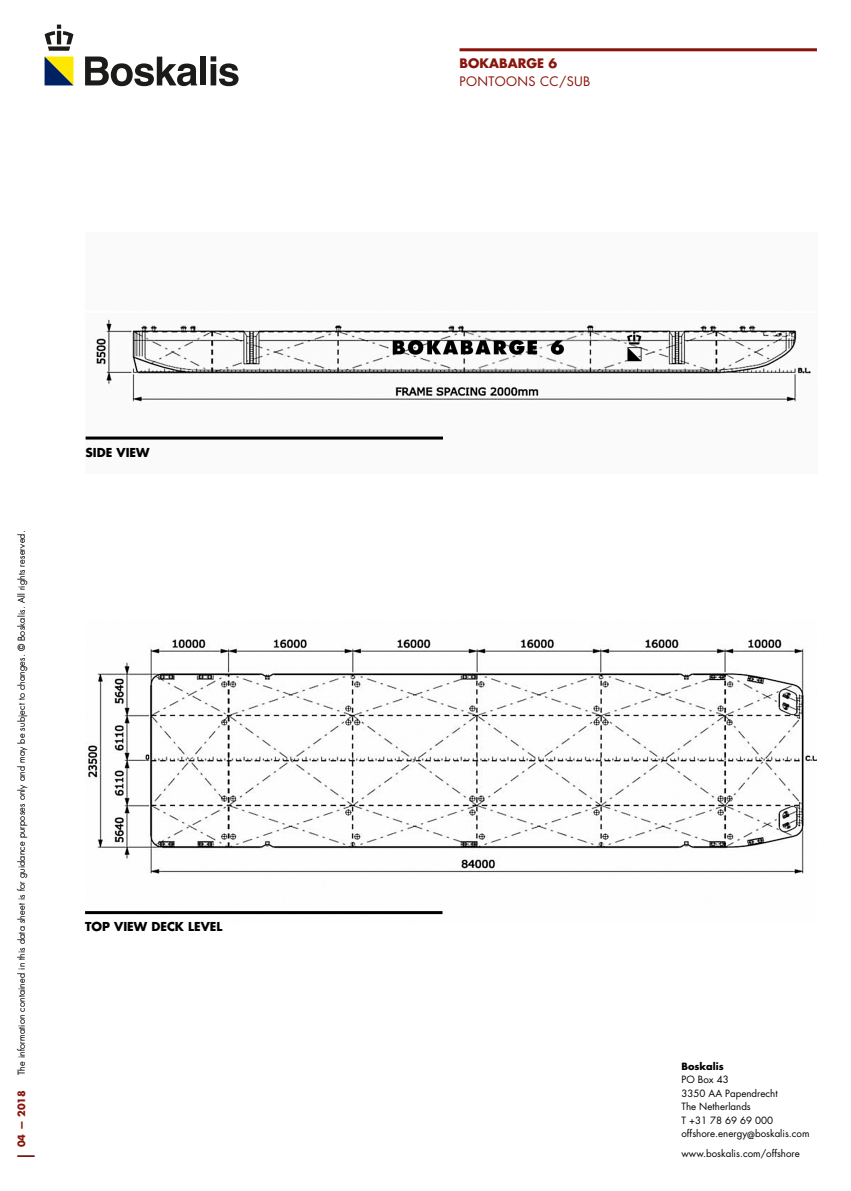
<style>
.page{position:relative;width:851px;height:1191px;background:#fff}
.page>*{position:absolute;margin:0;border:0;box-sizing:border-box;transform-origin:0 0}
._000_JEC_Subheading{font:12.75px "Futura Std";letter-spacing:.025em;color:#89140c}
._000_JEC_Subheading-2{font:700 12.75px "Futura Std";color:#89140c}
._000_JEC_Heading_3{font:700 12px "Futura Std";color:#000}
.t1{font:9.75px/13.5px "Futura Std";color:#000}
.t2{font:700 9.75px "Futura Std";color:#000}
.t3{font:700 9.75px "Futura Std";letter-spacing:.01em;color:#89140c}
.t4{font:300 9px "Futura Std";letter-spacing:.025em;color:#000}
</style>
<div class="page">
<svg style="left:45px;top:57px;width:28px;height:28px"></svg>
<svg style="left:85px;top:57px;width:112px;height:29px"></svg>
<div style="left:200px;top:57px;width:6px;height:28px;background:#1b1b1a"></div>
<svg style="left:210px;top:56px;width:28px;height:30px"></svg>
<svg style="left:45px;top:25px;width:28px;height:26px"></svg>
<svg style="left:17px;top:1155px;width:17px;height:2px"></svg>
<hr style="left:459px;top:48px;width:357px;height:3px;background:#89140c">
<img style="left:86px;top:319px;width:725px;height:121px">
<img style="left:85px;top:639px;width:731px;height:276px">
<hr style="left:86px;top:436px;width:357px;height:3px;background:#000">
<hr style="left:85px;top:911px;width:357px;height:3px;background:#000">
<p class="t4" style="left:16px;top:1074px;width:546px;rotate:-90deg">The information contained in this data sheet is for guidance purposes only and may be subject to changes. © Boskalis. All rights reserved.</p>
<p class="t3" style="left:15px;top:1147px;width:59px;rotate:-90deg">04 — 2018</p>
<p class="_000_JEC_Heading_3" style="left:86px;top:444px;width:66px">SIDE VIEW</p>
<p class="_000_JEC_Heading_3" style="left:85px;top:918px;width:139px">TOP VIEW DECK LEVEL</p>
<p class="_000_JEC_Subheading-2" style="left:459px;top:55px;width:99px">BOKABARGE 6</p>
<p class="_000_JEC_Subheading" style="left:459px;top:73px;width:132px">PONTOONS CC/SUB</p>
<p class="t2" style="left:681px;top:1059px;width:44px">Boskalis</p>
<p class="t1" style="left:681px;top:1073px;width:129px">PO Box 43<br>3350 AA Papendrecht<br>The Netherlands<br>T +31 78 69 69 000 offshore.energy@boskalis.com</p>
<p class="t1" style="left:681px;top:1146px;width:120px">www.boskalis.com/offshore</p>
</div>
